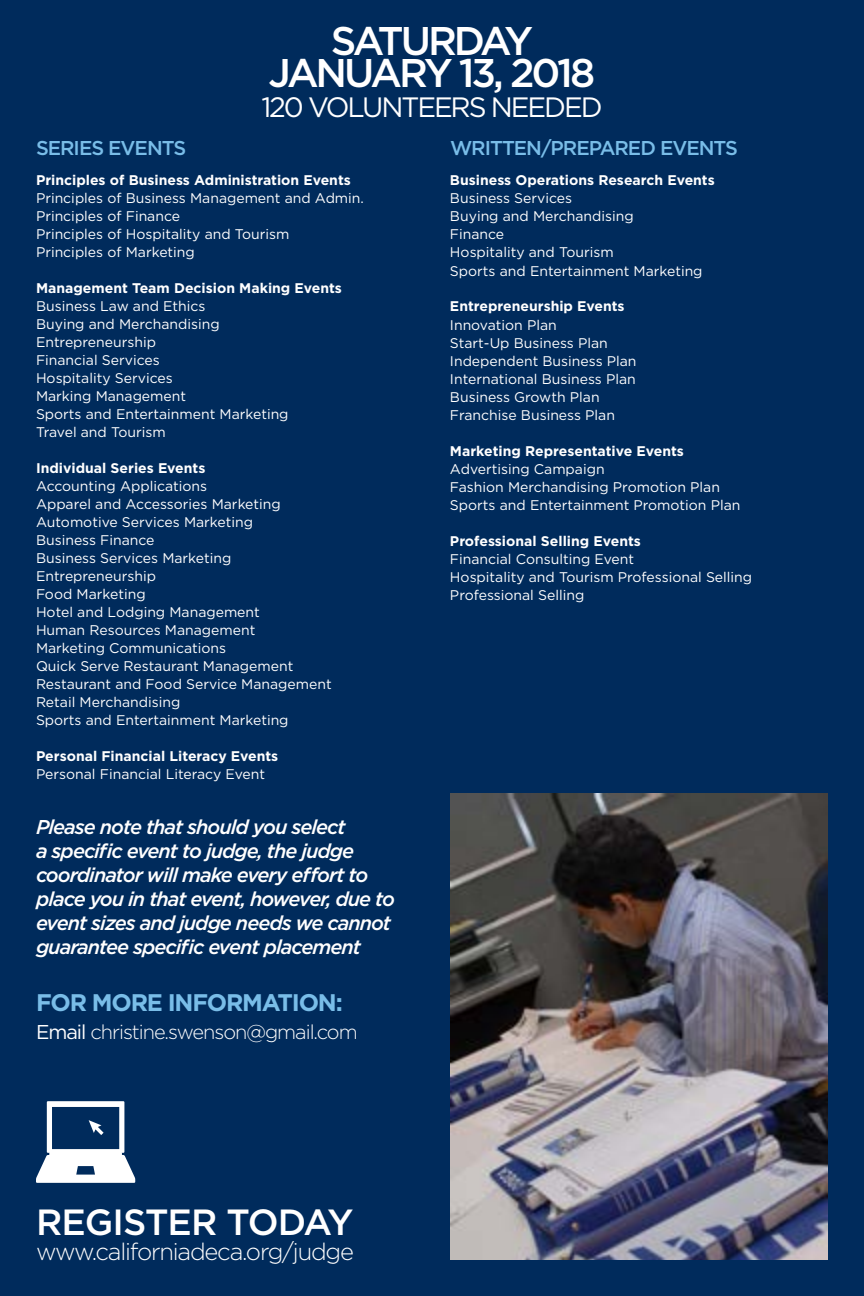
<style>
.page{position:relative;width:864px;height:1296px;background:#002b5c}
.page>*{position:absolute;margin:0;border:0;box-sizing:border-box;transform-origin:0 0}
.t1{font:500 40px/32px "Gotham";letter-spacing:-.075em;color:#fff;text-align:center}
.t2{font:500 36.4px "Gotham";letter-spacing:-.025em;color:#fff}
.t3{font:28px "Gotham";letter-spacing:-.075em;color:#fff}
.t4{font:700 24px "Gotham";letter-spacing:-.05em;color:#79bde8}
.t5{font:300 23.8px "Gotham";letter-spacing:-.05em;color:#fff}
.t6{font:italic 500 20px/24px "Gotham";letter-spacing:-.05em;color:#fff}
.t7{font:500 20px "Gotham";letter-spacing:-.05em;color:#79bde8}
.t8{font:300 20px "Gotham";letter-spacing:-.05em;color:#fff}
.t9{font:14px/18px "Gotham";color:#fff}
.t10{font:700 14px "Gotham";color:#fff}
.s1{font-weight:400}
</style>
<div class="page">
<svg style="left:36px;top:1101px;width:99px;height:82px"></svg>
<img style="left:450px;top:794px;width:378px;height:466px">
<h1 class="t1" style="left:269px;top:24px;width:328px">SATURDAY<br>JANUARY 13, 2018</h1>
<h3 class="t3" style="left:261px;top:89px;width:343px">120 VOLUNTEERS NEEDED</h3>
<h3 class="t7" style="left:36px;top:135px;width:152px">SERIES EVENTS</h3>
<h3 class="t7" style="left:450px;top:135px;width:290px">WRITTEN/PREPARED EVENTS</h3>
<p class="t10" style="left:36px;top:171px;width:316px">Principles of Business Administration Events</p>
<p class="t9" style="left:36px;top:189px;width:329px">Principles of Business Management and Admin.<br>Principles of Finance<br>Principles of Hospitality and Tourism<br>Principles of Marketing</p>
<p class="t10" style="left:36px;top:279px;width:307px">Management Team Decision Making Events</p>
<p class="t9" style="left:36px;top:297px;width:254px">Business Law and Ethics<br>Buying and Merchandising<br>Entrepreneurship<br>Financial Services<br>Hospitality Services<br>Marking Management<br>Sports and Entertainment Marketing<br>Travel and Tourism</p>
<p class="t10" style="left:36px;top:459px;width:171px">Individual Series Events</p>
<p class="t9" style="left:36px;top:477px;width:297px">Accounting Applications<br>Apparel and Accessories Marketing<br>Automotive Services Marketing<br>Business Finance<br>Business Services Marketing<br>Entrepreneurship<br>Food Marketing<br>Hotel and Lodging Management<br>Human Resources Management<br>Marketing Communications<br>Quick Serve Restaurant Management<br>Restaurant and Food Service Management<br>Retail Merchandising<br>Sports and Entertainment Marketing</p>
<p class="t10" style="left:36px;top:747px;width:244px">Personal Financial Literacy Events</p>
<p class="t9" style="left:36px;top:765px;width:231px">Personal Financial Literacy Event</p>
<h3 class="t6" style="left:36px;top:815px;width:361px">Please note that should you select<br>a specific event to judge, the judge coordinator will make every effort to place you in that event, however, due to event sizes and judge needs we cannot guarantee specific event placement</h3>
<h3 class="t4" style="left:36px;top:987px;width:308px">FOR MORE INFORMATION:</h3>
<h3 class="t8" style="left:36px;top:1019px;width:323px"><span class="s1">Email</span> christine.swenson@gmail.com</h3>
<p class="t10" style="left:450px;top:171px;width:266px">Business Operations Research Events</p>
<p class="t9" style="left:450px;top:189px;width:254px">Business Services<br>Buying and Merchandising<br>Finance<br>Hospitality and Tourism<br>Sports and Entertainment Marketing</p>
<p class="t10" style="left:450px;top:297px;width:176px">Entrepreneurship Events</p>
<p class="t9" style="left:450px;top:315px;width:188px">Innovation Plan<br>Start-Up Business Plan<br>Independent Business Plan<br>International Business Plan<br>Business Growth Plan<br>Franchise Business Plan</p>
<p class="t10" style="left:450px;top:441px;width:235px">Marketing Representative Events</p>
<p class="t9" style="left:450px;top:459px;width:292px">Advertising Campaign<br>Fashion Merchandising Promotion Plan<br>Sports and Entertainment Promotion Plan</p>
<p class="t10" style="left:450px;top:531px;width:192px">Professional Selling Events</p>
<p class="t9" style="left:450px;top:549px;width:304px">Financial Consulting Event<br>Hospitality and Tourism Professional Selling<br>Professional Selling</p>
<h2 class="t2" style="left:36px;top:1198px;width:319px">REGISTER TODAY</h2>
<h3 class="t5" style="left:36px;top:1237px;width:320px">www.californiadeca.org/judge</h3>
</div>
